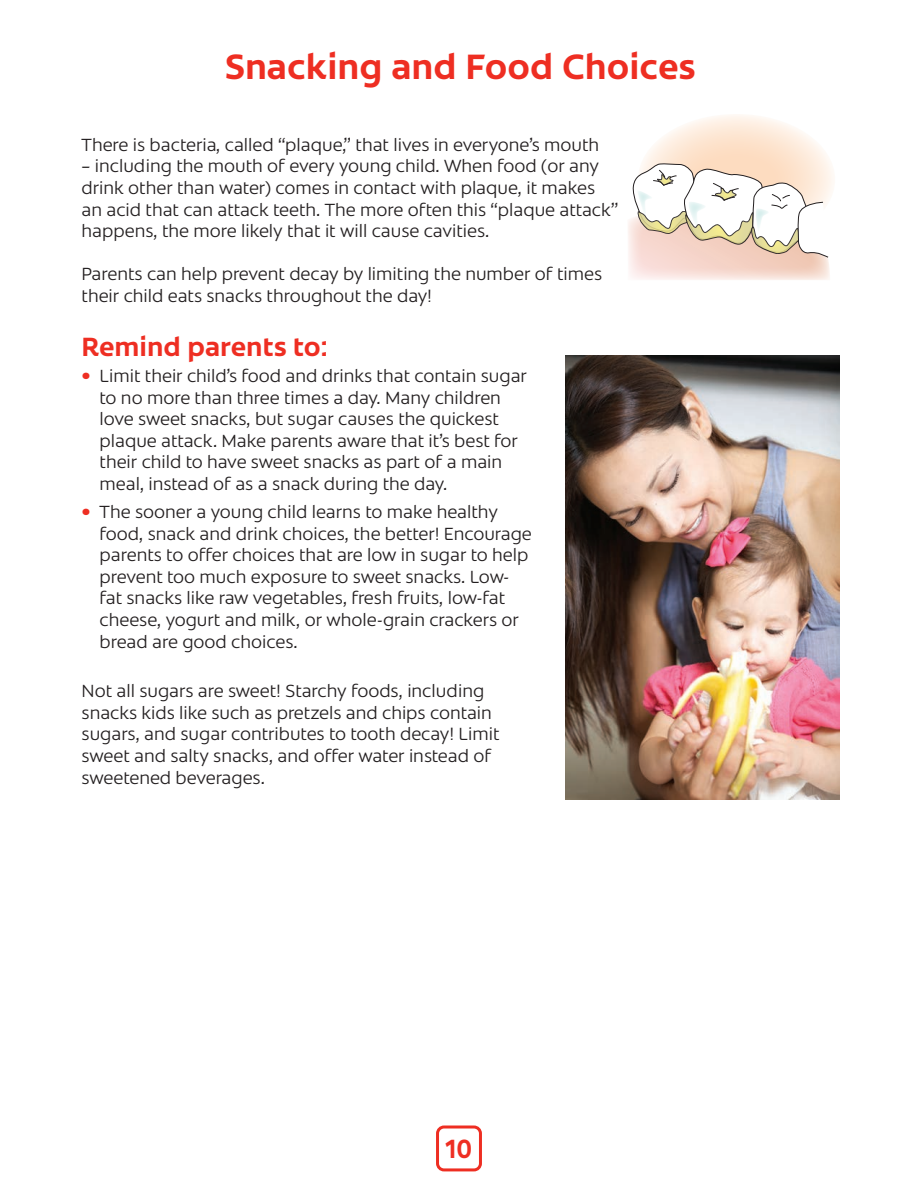
<style>
.page{position:relative;width:918px;height:1188px;background:#fff}
.page>*{position:absolute;margin:0;border:0;box-sizing:border-box;transform-origin:0 0}
.t1{font:700 36px "Colgate Ready";color:#ee2e22}
.t2{font:700 27px "Colgate Ready";color:#ee2e22}
.t3{font:700 27px "Colgate Ready";color:#ee2e22;scale:.9 1}
.t4{font:300 18px/21.6px "Colgate Ready";color:#231f20}
.s1{font-weight:700;font-size:21px;color:#ee2e22}
</style>
<div class="page">
<div style="left:436px;top:1126px;width:46px;height:45px;border:3px solid #ee2e22;border-radius:6px"></div>
<svg style="left:638px;top:114px;width:197px;height:131px;background:#fdeada"></svg>
<svg style="left:628px;top:163px;width:202px;height:117px"></svg>
<img style="left:565px;top:356px;width:274px;height:443px">
<h1 class="t1" style="left:225px;top:38px;width:472px">Snacking and Food Choices</h1>
<p class="t4" style="left:82px;top:133px;width:519px">There is bacteria, called “plaque,” that lives in everyone’s mouth</p>
<p class="t4" style="left:82px;top:154px;width:538px">– including the mouth of every young child. When food (or any drink other than water) comes in contact with plaque, it makes an acid that can attack teeth. The more often this “plaque attack” happens, the more likely that it will cause cavities.</p>
<p class="t4" style="left:82px;top:262px;width:522px">Parents can help prevent decay by limiting the number of times their child eats snacks throughout the day!</p>
<h2 class="t2" style="left:82px;top:325px;width:248px">Remind parents to:</h2>
<p class="t4" style="left:100px;top:364px;width:429px;text-indent:-18px"><span class="s1">•</span> Limit their child’s food and drinks that contain sugar to no more than three times a day. Many children love sweet snacks, but sugar causes the quickest plaque attack. Make parents aware that it’s best for their child to have sweet snacks as part of a main meal, instead of as a snack during the day.</p>
<p class="t4" style="left:100px;top:500px;width:434px;text-indent:-18px"><span class="s1">•</span> The sooner a young child learns to make healthy food, snack and drink choices, the better! Encourage parents to offer choices that are low in sugar to help prevent too much exposure to sweet snacks. Low&shy;fat snacks like raw vegetables, fresh fruits, low-fat cheese, yogurt and milk, or whole-grain crackers or bread are good choices.</p>
<p class="t4" style="left:82px;top:679px;width:420px">Not all sugars are sweet! Starchy foods, including snacks kids like such as pretzels and chips contain sugars, and sugar contributes to tooth decay! Limit sweet and salty snacks, and offer water instead of sweetened beverages.</p>
<h2 class="t3" style="left:445px;top:1128px;width:31px">10</h2>
</div>
